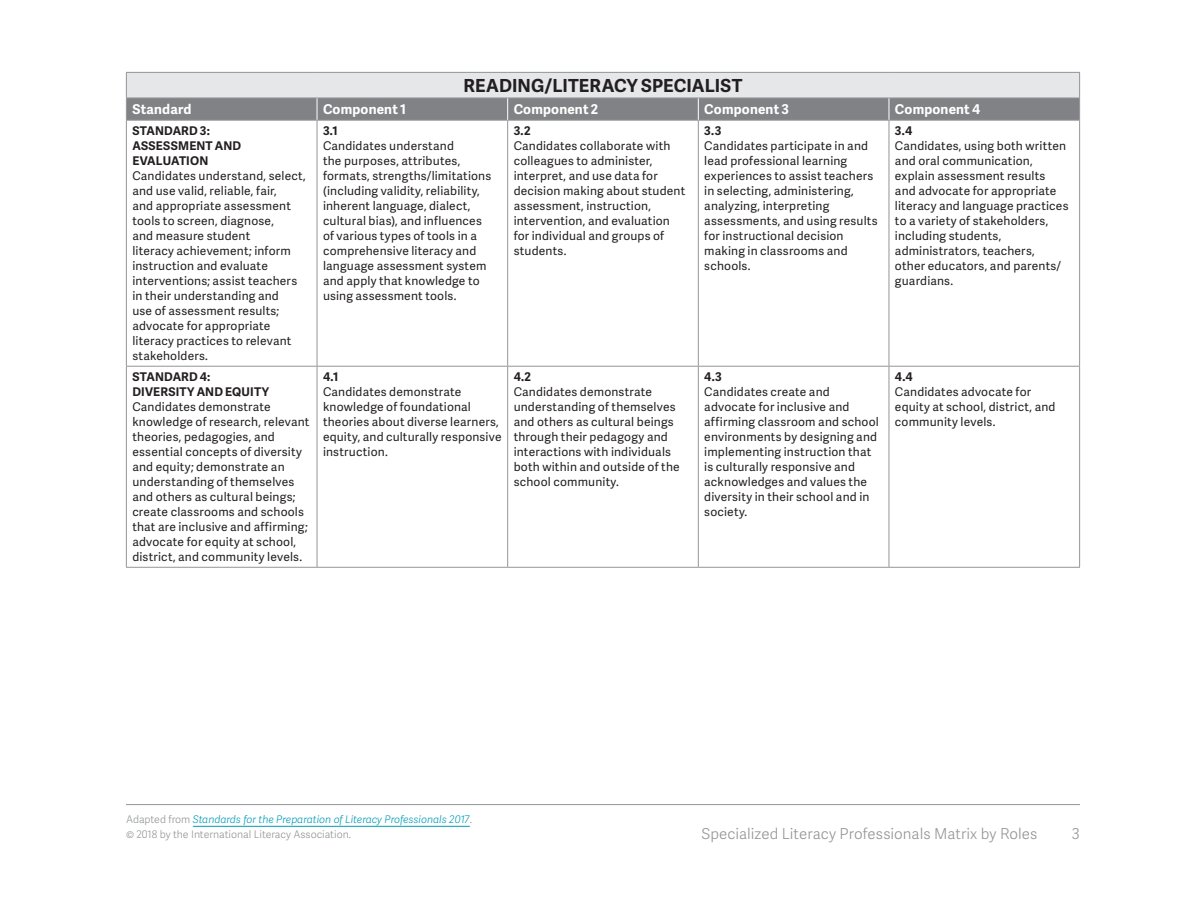
<style>
.page{position:relative;width:1188px;height:918px;background:#fff}
.page>*{position:absolute;margin:0;border:0;box-sizing:border-box;transform-origin:0 0}
.t1{font:700 18px "Adelle Sans";letter-spacing:.005em;color:#231f20}
.t2{font:300 15px "Adelle Sans";letter-spacing:.005em;color:#939598}
.t3{font:700 13.5px "Adelle Sans";letter-spacing:.015em;color:#fff}
.t4{font:12px/15px "Adelle Sans";letter-spacing:.015em;color:#231f20}
.t5{font:700 12px/15px "Adelle Sans";letter-spacing:.015em;color:#231f20}
.t6{font:300 10.5px/15px "Adelle Sans";color:#939598}
.s1{font-style:italic;color:#009cb6}
</style>
<div class="page">
<hr style="left:193px;top:826px;width:277px;height:1px;background:#009cb6">
<hr style="left:126px;top:804px;width:954px;height:1px;background:#939598">
<hr style="left:126px;top:121px;width:1px;height:245px;background:#939598">
<hr style="left:317px;top:121px;width:1px;height:245px;background:#939598">
<hr style="left:507px;top:121px;width:1px;height:245px;background:#939598">
<hr style="left:698px;top:121px;width:1px;height:245px;background:#939598">
<hr style="left:889px;top:121px;width:1px;height:245px;background:#939598">
<hr style="left:1079px;top:121px;width:1px;height:245px;background:#939598">
<hr style="left:126px;top:366px;width:191px;height:1px;background:#939598">
<hr style="left:126px;top:367px;width:1px;height:200px;background:#939598">
<hr style="left:317px;top:366px;width:191px;height:1px;background:#939598">
<hr style="left:317px;top:367px;width:1px;height:200px;background:#939598">
<hr style="left:508px;top:366px;width:190px;height:1px;background:#939598">
<hr style="left:507px;top:367px;width:1px;height:200px;background:#939598">
<hr style="left:698px;top:366px;width:191px;height:1px;background:#939598">
<hr style="left:698px;top:367px;width:1px;height:200px;background:#939598">
<hr style="left:889px;top:366px;width:191px;height:1px;background:#939598">
<hr style="left:889px;top:367px;width:1px;height:200px;background:#939598">
<hr style="left:1079px;top:367px;width:1px;height:200px;background:#939598">
<hr style="left:126px;top:567px;width:191px;height:1px;background:#939598">
<hr style="left:317px;top:567px;width:191px;height:1px;background:#939598">
<hr style="left:508px;top:567px;width:190px;height:1px;background:#939598">
<hr style="left:698px;top:567px;width:191px;height:1px;background:#939598">
<hr style="left:889px;top:567px;width:191px;height:1px;background:#939598">
<hr style="left:126px;top:72px;width:191px;height:1px;background:#939598">
<hr style="left:317px;top:72px;width:191px;height:1px;background:#939598">
<hr style="left:508px;top:72px;width:190px;height:1px;background:#939598">
<hr style="left:698px;top:72px;width:191px;height:1px;background:#939598">
<hr style="left:889px;top:72px;width:191px;height:1px;background:#939598">
<hr style="left:126px;top:120px;width:191px;height:1px;background:#939598">
<hr style="left:317px;top:120px;width:191px;height:1px;background:#939598">
<hr style="left:508px;top:120px;width:190px;height:1px;background:#939598">
<hr style="left:698px;top:120px;width:191px;height:1px;background:#939598">
<hr style="left:889px;top:120px;width:191px;height:1px;background:#939598">
<svg style="left:126px;top:73px;width:954px;height:47px;background:#b5b7b9"></svg>
<h1 class="t1" style="left:464px;top:78px;width:280px">READING/LITERACY SPECIALIST</h1>
<p class="t3" style="left:132px;top:104px;width:61px">Standard</p>
<p class="t3" style="left:323px;top:104px;width:85px">Component 1</p>
<p class="t3" style="left:514px;top:104px;width:86px">Component 2</p>
<p class="t3" style="left:704px;top:104px;width:86px">Component 3</p>
<p class="t3" style="left:895px;top:104px;width:87px">Component 4</p>
<p class="t5" style="left:132px;top:124px;width:110px">STANDARD 3:<br>ASSESSMENT AND<br>EVALUATION</p>
<p class="t4" style="left:132px;top:169px;width:175px">Candidates understand, select, and use valid, reliable, fair,<br>and appropriate assessment tools to screen, diagnose,<br>and measure student<br>literacy achievement; inform instruction and evaluate interventions; assist teachers in their understanding and<br>use of assessment results; advocate for appropriate literacy practices to relevant stakeholders.</p>
<p class="t5" style="left:323px;top:124px;width:16px">3.1</p>
<p class="t4" style="left:323px;top:139px;width:170px">Candidates understand<br>the purposes, attributes, formats, strengths/limitations (including validity, reliability, inherent language, dialect, cultural bias), and influences of various types of tools in a comprehensive literacy and language assessment system and apply that knowledge to using assessment tools.</p>
<p class="t5" style="left:514px;top:124px;width:18px">3.2</p>
<p class="t4" style="left:514px;top:139px;width:173px">Candidates collaborate with colleagues to administer, interpret, and use data for decision making about student assessment, instruction, intervention, and evaluation for individual and groups of students.</p>
<p class="t5" style="left:704px;top:124px;width:19px">3.3</p>
<p class="t4" style="left:704px;top:139px;width:175px">Candidates participate in and lead professional learning experiences to assist teachers in selecting, administering, analyzing, interpreting assessments, and using results for instructional decision making in classrooms and schools.</p>
<p class="t5" style="left:895px;top:124px;width:19px">3.4</p>
<p class="t4" style="left:895px;top:139px;width:175px">Candidates, using both written and oral communication, explain assessment results and advocate for appropriate literacy and language practices to a variety of stakeholders, including students, administrators, teachers,<br>other educators, and parents/ guardians.</p>
<p class="t5" style="left:132px;top:371px;width:138px">STANDARD 4:<br>DIVERSITY AND EQUITY</p>
<p class="t4" style="left:132px;top:401px;width:179px">Candidates demonstrate knowledge of research, relevant theories, pedagogies, and essential concepts of diversity and equity; demonstrate an understanding of themselves and others as cultural beings; create classrooms and schools that are inclusive and affirming; advocate for equity at school, district, and community levels.</p>
<p class="t5" style="left:323px;top:371px;width:17px">4.1</p>
<p class="t4" style="left:323px;top:386px;width:180px">Candidates demonstrate knowledge of foundational theories about diverse learners, equity, and culturally responsive instruction.</p>
<p class="t5" style="left:514px;top:371px;width:19px">4.2</p>
<p class="t4" style="left:514px;top:386px;width:168px">Candidates demonstrate understanding of themselves and others as cultural beings through their pedagogy and interactions with individuals both within and outside of the school community.</p>
<p class="t5" style="left:704px;top:371px;width:19px">4.3</p>
<p class="t4" style="left:704px;top:386px;width:176px">Candidates create and advocate for inclusive and affirming classroom and school environments by designing and implementing instruction that is culturally responsive and acknowledges and values the diversity in their school and in society.</p>
<p class="t5" style="left:895px;top:371px;width:19px">4.4</p>
<p class="t4" style="left:895px;top:386px;width:162px">Candidates advocate for equity at school, district, and community levels.</p>
<p class="t6" style="left:126px;top:813px;width:348px">Adapted from <span class="s1">Standards for the Preparation of Literacy Professionals 2017</span>. © 2018 by the International Literacy Association.</p>
<p class="t2" style="left:702px;top:828px;width:337px">Specialized Literacy Professionals Matrix by Roles</p>
<p class="t2" style="left:1072px;top:828px;width:10px">3</p>
</div>
